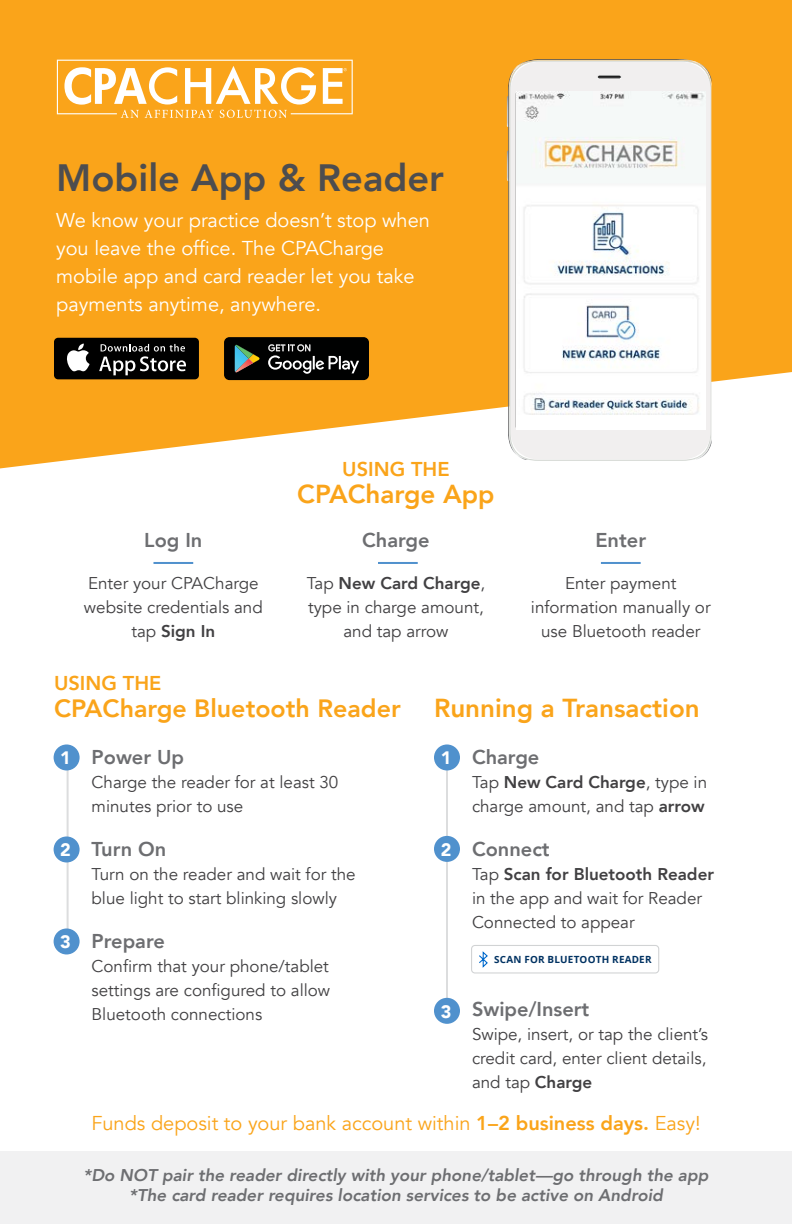
<style>
.page{position:relative;width:792px;height:1224px;background:#fff}
.page>*{position:absolute;margin:0;border:0;box-sizing:border-box;transform-origin:0 0}
.t1{font:800 38px "Avenir";color:#4d4d4f}
.t2{font:800 26px "Avenir";color:#faa41a}
.t3{font:800 25px "Avenir";color:#faa41a}
.t4{font:20px/28px "Avenir";color:#fff}
.t5{font:800 20px "Avenir";color:#6d6e71}
.t6{font:20px "Avenir";color:#faa41a}
.t7{font:800 20px "Avenir";color:#faa41a}
.t8{font:900 18px "Avenir";color:#fff}
.t9{font:17px/24px "Avenir";color:#414042}
.t10{font:italic 800 17px/20px "Avenir";color:#6d6e71;text-align:center}
.t11{font:700 9.8px "Open Sans";letter-spacing:.02em;color:#003262}
.s1{font-weight:800}
</style>
<div class="page">
<div style="left:0;top:1151px;width:792px;height:73px;background:#f1f1f2"></div>
<hr style="left:446px;top:756px;width:2px;height:257px;background:#dcddde">
<hr style="left:67px;top:756px;width:2px;height:194px;background:#dcddde">
<svg style="left:0;top:0;width:792px;height:468px;background:#f9ac31"></svg>
<svg style="left:507px;top:96px;width:1px;height:31px"></svg>
<svg style="left:507px;top:150px;width:1px;height:31px"></svg>
<div style="left:511px;top:62px;width:200px;height:398px;background:#f1efef;border-radius:29px"></div>
<svg style="left:597px;top:75px;width:25px;height:4px"></svg>
<svg style="left:598px;top:76px;width:23px;height:2px"></svg>
<div style="left:54px;top:338px;width:145px;height:41px;background:#000;border-radius:4px"></div>
<svg style="left:67px;top:344px;width:23px;height:27px"></svg>
<svg style="left:99px;top:344px;width:87px;height:31px"></svg>
<div style="left:224px;top:337px;width:145px;height:43px;background:#000101;border-radius:5px"></div>
<svg style="left:268px;top:344px;width:91px;height:30px"></svg>
<svg style="left:235px;top:345px;width:25px;height:28px"></svg>
<hr style="left:153px;top:562px;width:40px;height:2px;background:#5091cd">
<hr style="left:378px;top:562px;width:40px;height:2px;background:#5091cd">
<hr style="left:601px;top:562px;width:40px;height:2px;background:#5091cd">
<div style="left:54px;top:744px;width:26px;height:26px;background:#5091cd;border-radius:50%"></div>
<div style="left:434px;top:744px;width:26px;height:26px;background:#5091cd;border-radius:50%"></div>
<div style="left:54px;top:836px;width:26px;height:26px;background:#5091cd;border-radius:50%"></div>
<div style="left:434px;top:836px;width:26px;height:26px;background:#5091cd;border-radius:50%"></div>
<div style="left:54px;top:928px;width:26px;height:26px;background:#5091cd;border-radius:50%"></div>
<div style="left:434px;top:998px;width:26px;height:26px;background:#5091cd;border-radius:50%"></div>
<svg style="left:479px;top:951px;width:9px;height:17px"></svg>
<div style="left:471px;top:945px;width:188px;height:29px;border:1px solid #d1d3d4;border-radius:3px"></div>
<img style="left:516px;top:92px;width:190px;height:337px">
<svg style="left:57px;top:60px;width:296px;height:58px"></svg>
<h1 class="t1" style="left:56px;top:148px;width:389px">Mobile App &amp; Reader</h1>
<p class="t4" style="left:56px;top:207px;width:375px">We know your practice doesn’t stop when you leave the office. The CPACharge mobile app and card reader let you take payments anytime, anywhere.</p>
<p class="t5" style="left:144px;top:524px;width:60px">Log In</p>
<p class="t9" style="left:84px;top:571px;width:180px;text-align:center">Enter your CPACharge website credentials and tap <span class="s1">Sign In</span></p>
<p class="t7" style="left:342px;top:454px;width:109px">USING THE</p>
<h2 class="t2" style="left:297px;top:474px;width:199px">CPACharge App</h2>
<p class="t5" style="left:362px;top:524px;width:69px">Charge</p>
<p class="t9" style="left:307px;top:571px;width:180px;text-align:center">Tap <span class="s1">New Card Charge</span>, type in charge amount, and tap arrow</p>
<p class="t5" style="left:595px;top:524px;width:52px">Enter</p>
<p class="t9" style="left:531px;top:571px;width:181px;text-align:center">Enter payment information manually or use Bluetooth reader</p>
<p class="t7" style="left:54px;top:667px;width:109px">USING THE</p>
<h3 class="t3" style="left:54px;top:689px;width:348px">CPACharge Bluetooth Reader</h3>
<p class="t8" style="left:60px;top:743px;width:12px">1</p>
<p class="t8" style="left:441px;top:743px;width:12px">1</p>
<h2 class="t2" style="left:434px;top:688px;width:267px">Running a Transaction</h2>
<p class="t5" style="left:472px;top:742px;width:69px">Charge</p>
<p class="t9" style="left:472px;top:771px;width:237px">Tap <span class="s1">New Card Charge</span>, type in charge amount, and tap <span class="s1">arrow</span></p>
<p class="t5" style="left:472px;top:834px;width:79px">Connect</p>
<p class="t9" style="left:472px;top:863px;width:244px">Tap <span class="s1">Scan for Bluetooth Reader </span>in the app and wait for Reader<br>Connected to appear</p>
<p class="t5" style="left:92px;top:742px;width:94px">Power Up</p>
<p class="t9" style="left:92px;top:771px;width:248px">Charge the reader for at least 30 minutes prior to use</p>
<p class="t5" style="left:92px;top:834px;width:76px">Turn On</p>
<p class="t9" style="left:92px;top:863px;width:266px">Turn on the reader and wait for the blue light to start blinking slowly</p>
<p class="t5" style="left:92px;top:926px;width:75px">Prepare</p>
<p class="t9" style="left:92px;top:955px;width:240px;text-align:justify">Confirm that your phone/tablet settings are configured to allow Bluetooth connections</p>
<p class="t8" style="left:60px;top:835px;width:12px">2</p>
<p class="t8" style="left:441px;top:834px;width:12px">2</p>
<p class="t8" style="left:60px;top:927px;width:12px">3</p>
<p class="t11" style="left:494px;top:953px;width:159px">SCAN FOR BLUETOOTH READER</p>
<p class="t5" style="left:472px;top:994px;width:119px">Swipe/Insert</p>
<p class="t9" style="left:472px;top:1023px;width:238px;text-align:justify">Swipe, insert, or tap the client’s credit card, enter client details, and tap <span class="s1">Charge</span></p>
<p class="t8" style="left:441px;top:996px;width:12px">3</p>
<p class="t6" style="left:91px;top:1111px;width:611px">Funds deposit to your bank account within <span class="s1">1–2 business days.</span> Easy!</p>
<p class="t10" style="left:83px;top:1165px;width:627px">*Do NOT pair the reader directly with your phone/tablet—go through the app *The card reader requires location services to be active on Android</p>
</div>
